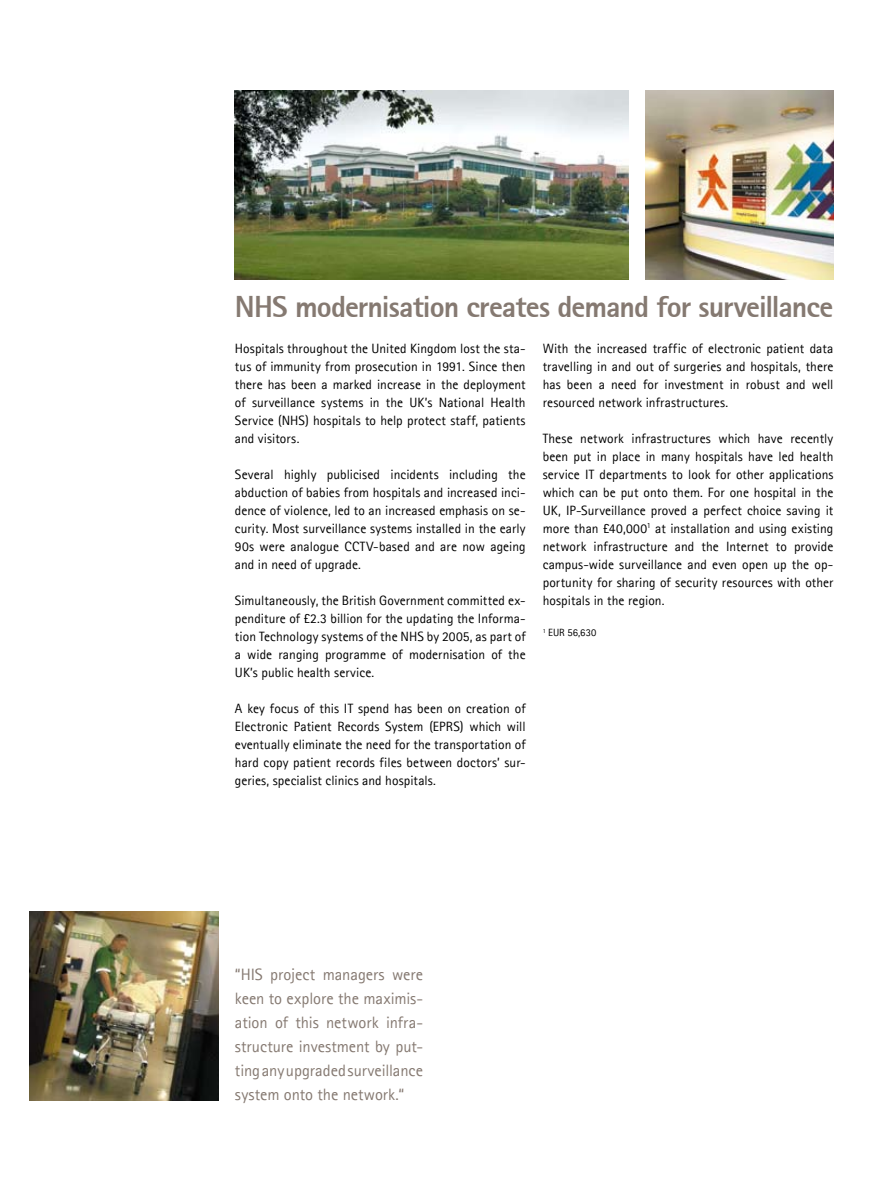
<style>
.page{position:relative;width:893px;height:1191px;background:#fff}
.page>*{position:absolute;margin:0;border:0;box-sizing:border-box;transform-origin:0 0}
.t1{font:800 30px "Agfa Rotis Sans Serif";letter-spacing:-.03em;color:#857971}
.t2{font:16.5px/24px "Agfa Rotis Sans Serif";letter-spacing:-.005em;color:#857971;text-align:justify}
.t3{font:13.5px/18px "Agfa Rotis Sans Serif";letter-spacing:.005em;color:#000;text-align:justify}
.t4{font:10.5px "Agfa Rotis Sans Serif";letter-spacing:.005em;color:#000}
</style>
<div class="page">
<img style="left:30px;top:912px;width:188px;height:188px">
<img style="left:235px;top:91px;width:393px;height:188px">
<img style="left:645px;top:91px;width:188px;height:188px">
<h1 class="t1" style="left:235px;top:288px;width:600px">NHS modernisation creates demand for surveillance</h1>
<p class="t3" style="left:235px;top:339px;width:292px">Hospitals throughout the United Kingdom lost the sta&shy;tus of immunity from prosecution in 1991. Since then there has been a marked increase in the deployment of surveillance systems in the UK’s National Health Service (NHS) hospitals to help protect staff, patients and visitors.</p>
<p class="t3" style="left:235px;top:465px;width:292px">Several highly publicised incidents including the abduction of babies from hospitals and increased inci&shy;dence of violence, led to an increased emphasis on se&shy;curity. Most surveillance systems installed in the early 90s were analogue CCTV-based and are now ageing and in need of upgrade.</p>
<p class="t3" style="left:235px;top:591px;width:292px">Simultaneously, the British Government committed ex&shy;penditure of £2.3 billion for the updating the Informa&shy;tion Technology systems of the NHS by 2005, as part of a wide ranging programme of modernisation of the UK’s public health service.</p>
<p class="t3" style="left:235px;top:699px;width:292px">A key focus of this IT spend has been on creation of Electronic Patient Records System (EPRS) which will eventually eliminate the need for the transportation of hard copy patient records files between doctors’ sur&shy;geries, specialist clinics and hospitals.</p>
<p class="t3" style="left:543px;top:339px;width:292px">With the increased traffic of electronic patient data travelling in and out of surgeries and hospitals, there has been a need for investment in robust and well resourced network infrastructures.</p>
<p class="t3" style="left:543px;top:429px;width:292px">These network infrastructures which have recently been put in place in many hospitals have led health service IT departments to look for other applications which can be put onto them. For one hospital in the UK, IP-Surveillance proved a perfect choice saving it more than £40,000<sup>1</sup> at installation and using existing network infrastructure and the Internet to provide campus-wide surveillance and even open up the op&shy;portunity for sharing of security resources with other hospitals in the region.</p>
<p class="t4" style="left:543px;top:626px;width:55px"><sup>1</sup> EUR 56,630</p>
<p class="t2" style="left:235px;top:962px;width:190px">“HIS project managers were keen to explore the maximis&shy;ation of this network infra&shy;structure investment by put&shy;ting any upgraded surveillance system onto the network.“</p>
</div>
